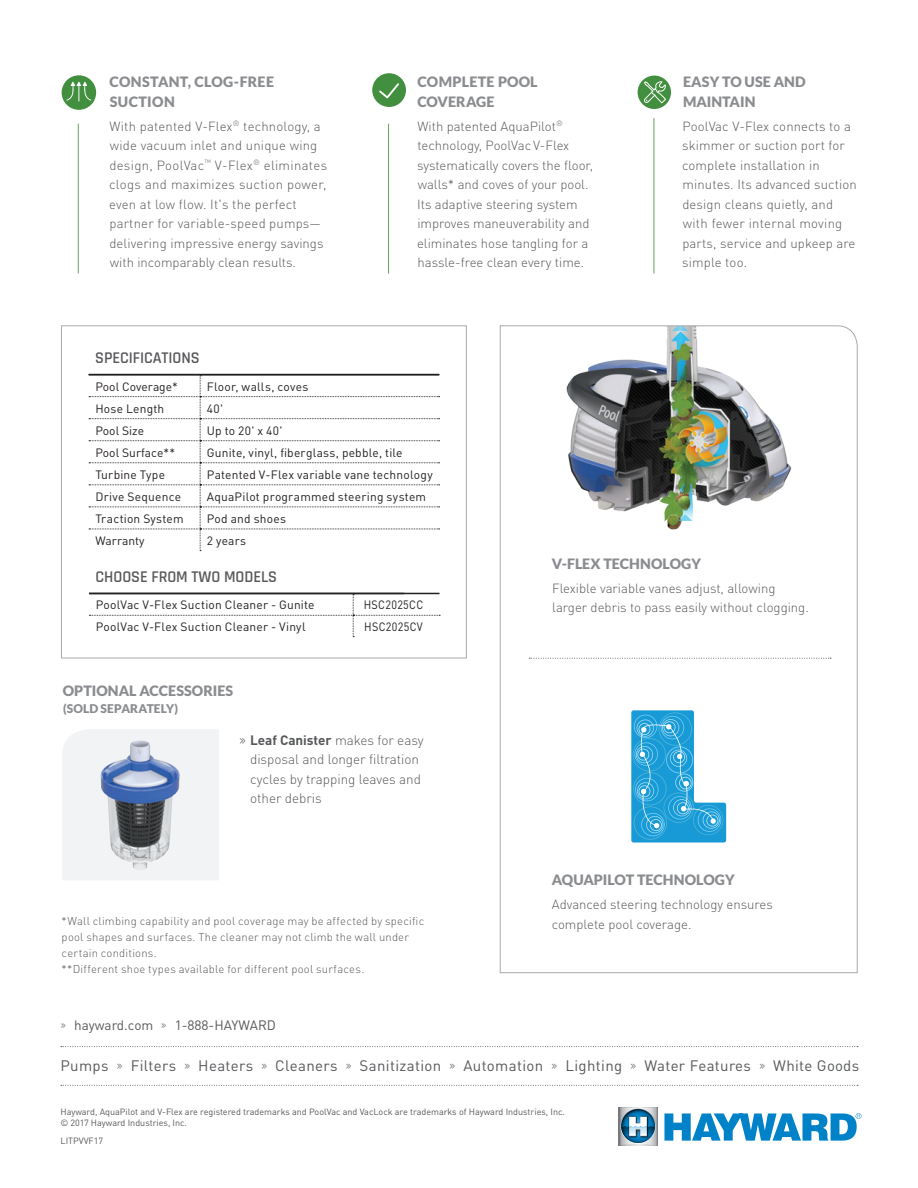
<style>
.page{position:relative;width:918px;height:1188px;background:#fff}
.page>*{position:absolute;margin:0;border:0;box-sizing:border-box;transform-origin:0 0}
.t1{font:600 16.5px "Rajdhani";letter-spacing:-.005em;color:#57585a}
.t2{font:15px "DIN Pro";letter-spacing:.025em;color:#57585a}
.t3{font:900 14.25px/19.5px "Lato";letter-spacing:.005em;color:#8a8c8f}
.t4{font:900 14.25px/19.5px "Lato";letter-spacing:.025em;color:#8a8c8f}
.t5{font:300 13.5px/19.5px "DIN Pro";letter-spacing:-.005em;color:#57585a}
.t6{font:13.5px "DIN Pro";color:#57585a}
.t7{font:300 13.2px/19.5px "DIN Pro";color:#57585a}
.t8{font:12px "DIN";letter-spacing:.015em;color:#231f20}
.t9{font:12px "DIN";letter-spacing:.015em;color:#231f20;scale:.9 1}
.t10{font:900 12px "Lato";letter-spacing:.01em;color:#8a8c8f}
.t11{font:300 11.25px/15.8px "DIN";letter-spacing:.02em;color:#57585a}
.t12{font:9px/10.5px "DIN Pro";color:#57585a}
.s1{font-family:"Rajdhani";font-weight:400;font-size:16.5px}
.s2{font-weight:700}
.s3{font-family:"Rajdhani"}
</style>
<div class="page">
<svg style="left:500px;top:325px;width:358px;height:648px"></svg>
<img style="left:618px;top:1107px;width:40px;height:39px">
<svg style="left:619px;top:1107px;width:38px;height:1px"></svg>
<svg style="left:621px;top:1109px;width:34px;height:34px"></svg>
<svg style="left:619px;top:1117px;width:38px;height:29px"></svg>
<svg style="left:664px;top:1113px;width:197px;height:28px"></svg>
<svg style="left:61px;top:1085px;width:797px;height:1px"></svg>
<svg style="left:61px;top:1046px;width:797px;height:1px"></svg>
<div style="left:61px;top:326px;width:406px;height:332px;border:1px solid #a8a9ad"></div>
<svg style="left:89px;top:375px;width:351px;height:176px"></svg>
<hr style="left:89px;top:374px;width:351px;height:1px;background:#231f20">
<hr style="left:353px;top:593px;width:87px;height:1px;background:#231f20">
<svg style="left:89px;top:594px;width:351px;height:43px"></svg>
<hr style="left:89px;top:593px;width:315px;height:1px;background:#231f20">
<div style="left:63px;top:730px;width:156px;height:150px;background:#f2f3f4"></div>
<img style="left:78px;top:730px;width:121px;height:150px">
<hr style="left:388px;top:124px;width:1px;height:150px;background:#699f5b">
<hr style="left:78px;top:124px;width:1px;height:150px;background:#699f5b">
<hr style="left:654px;top:118px;width:1px;height:156px;background:#699f5b">
<div style="left:638px;top:76px;width:33px;height:33px;background:#428f3f;border-radius:50%"></div>
<svg style="left:643px;top:81px;width:24px;height:24px"></svg>
<div style="left:372px;top:73px;width:34px;height:34px;background:#428f3f;border-radius:50%"></div>
<svg style="left:379px;top:83px;width:20px;height:16px"></svg>
<svg style="left:631px;top:710px;width:95px;height:133px"></svg>
<svg style="left:529px;top:658px;width:302px;height:1px"></svg>
<div style="left:62px;top:75px;width:34px;height:35px;background:#428f3f;border-radius:50%"></div>
<svg style="left:66px;top:82px;width:25px;height:19px"></svg>
<p class="t4" style="left:110px;top:72px;width:166px">CONSTANT, CLOG-FREE<br>SUCTION</p>
<p class="t7" style="left:109px;top:115px;width:220px">With patented V-Flex<sup>®</sup> technology, a wide vacuum inlet and unique wing design, PoolVac<sup>™</sup> V-Flex<sup>®</sup> eliminates clogs and maximizes suction power, even at low flow. It's the perfect partner for variable-speed pumps— delivering impressive energy savings with incomparably clean results.</p>
<p class="t1" style="left:95px;top:348px;width:106px">SPECIFICATIONS</p>
<p class="t3" style="left:417px;top:72px;width:122px">COMPLETE POOL<br>COVERAGE</p>
<p class="t7" style="left:417px;top:115px;width:178px">With patented AquaPilot<sup>® </sup>technology, PoolVac V-Flex systematically covers the floor, walls* and coves of your pool.<br>Its adaptive steering system improves maneuverability and eliminates hose tangling for a hassle-free clean every time.</p>
<p class="t8" style="left:95px;top:379px;width:84px">Pool Coverage*</p>
<p class="t8" style="left:207px;top:379px;width:103px">Floor, walls, coves</p>
<p class="t8" style="left:95px;top:401px;width:70px">Hose Length</p>
<p class="t8" style="left:207px;top:401px;width:18px">40'</p>
<p class="t8" style="left:95px;top:423px;width:50px">Pool Size</p>
<p class="t8" style="left:207px;top:423px;width:77px">Up to 20' x 40'</p>
<p class="t8" style="left:95px;top:445px;width:81px">Pool Surface**</p>
<p class="t8" style="left:207px;top:445px;width:197px">Gunite, vinyl, fiberglass, pebble, tile</p>
<p class="t8" style="left:95px;top:467px;width:71px">Turbine Type</p>
<p class="t8" style="left:207px;top:467px;width:227px">Patented V-Flex variable vane technology</p>
<p class="t8" style="left:95px;top:489px;width:87px">Drive Sequence</p>
<p class="t8" style="left:207px;top:489px;width:221px">AquaPilot programmed steering system</p>
<p class="t8" style="left:95px;top:511px;width:90px">Traction System</p>
<p class="t8" style="left:207px;top:511px;width:81px">Pod and shoes</p>
<p class="t8" style="left:95px;top:533px;width:51px">Warranty</p>
<p class="t8" style="left:207px;top:533px;width:41px">2 years</p>
<p class="t3" style="left:683px;top:72px;width:124px">EASY TO USE AND<br>MAINTAIN</p>
<p class="t7" style="left:682px;top:115px;width:176px">PoolVac V-Flex connects to a skimmer or suction port for complete installation in minutes. Its advanced suction design cleans quietly, and with fewer internal moving parts, service and upkeep are simple too.</p>
<p class="t1" style="left:96px;top:567px;width:183px">CHOOSE FROM TWO MODELS</p>
<p class="t8" style="left:96px;top:597px;width:220px">PoolVac V-Flex Suction Cleaner - Gunite</p>
<p class="t9" style="left:364px;top:597px;width:68px">HSC2025CC</p>
<p class="t8" style="left:96px;top:619px;width:211px">PoolVac V-Flex Suction Cleaner - Vinyl</p>
<p class="t9" style="left:364px;top:619px;width:67px">HSC2025CV</p>
<p class="t3" style="left:63px;top:681px;width:172px">OPTIONAL ACCESSORIES</p>
<p class="t10" style="left:63px;top:701px;width:116px">(SOLD SEPARATELY)</p>
<p class="t5" style="left:250px;top:729px;width:175px;text-indent:-11px"><span class="s1">»</span> <span class="s2">Leaf Canister</span> makes for easy disposal and longer filtration cycles by trapping leaves and other debris</p>
<p class="t11" style="left:62px;top:913px;width:364px">*Wall climbing capability and pool coverage may be affected by specific pool shapes and surfaces. The cleaner may not climb the wall under certain conditions.</p>
<p class="t11" style="left:62px;top:960px;width:304px">**Different shoe types available for different pool surfaces.</p>
<p class="t6" style="left:61px;top:1015px;width:217px"><span class="s3">»</span> hayward.com <span class="s3">»</span> 1-888-HAYWARD</p>
<p class="t3" style="left:552px;top:554px;width:151px">V-FLEX TECHNOLOGY</p>
<p class="t7" style="left:552px;top:578px;width:258px">Flexible variable vanes adjust, allowing larger debris to pass easily without clogging.</p>
<p class="t3" style="left:552px;top:870px;width:184px">AQUAPILOT TECHNOLOGY</p>
<p class="t7" style="left:552px;top:894px;width:223px">Advanced steering technology ensures complete pool coverage.</p>
<p class="t2" style="left:61px;top:1054px;width:800px">Pumps <span class="s3">»</span> Filters <span class="s3">»</span> Heaters <span class="s3">»</span> Cleaners <span class="s3">»</span> Sanitization <span class="s3">»</span> Automation <span class="s3">»</span> Lighting <span class="s3">»</span> Water Features <span class="s3">»</span> White Goods</p>
<p class="t12" style="left:61px;top:1106px;width:506px">Hayward, AquaPilot and V-Flex are registered trademarks and PoolVac and VacLock are trademarks of Hayward Industries, Inc. © 2017 Hayward Industries, Inc.</p>
<p class="t12" style="left:61px;top:1134px;width:44px">LITPVVF17</p>
</div>
